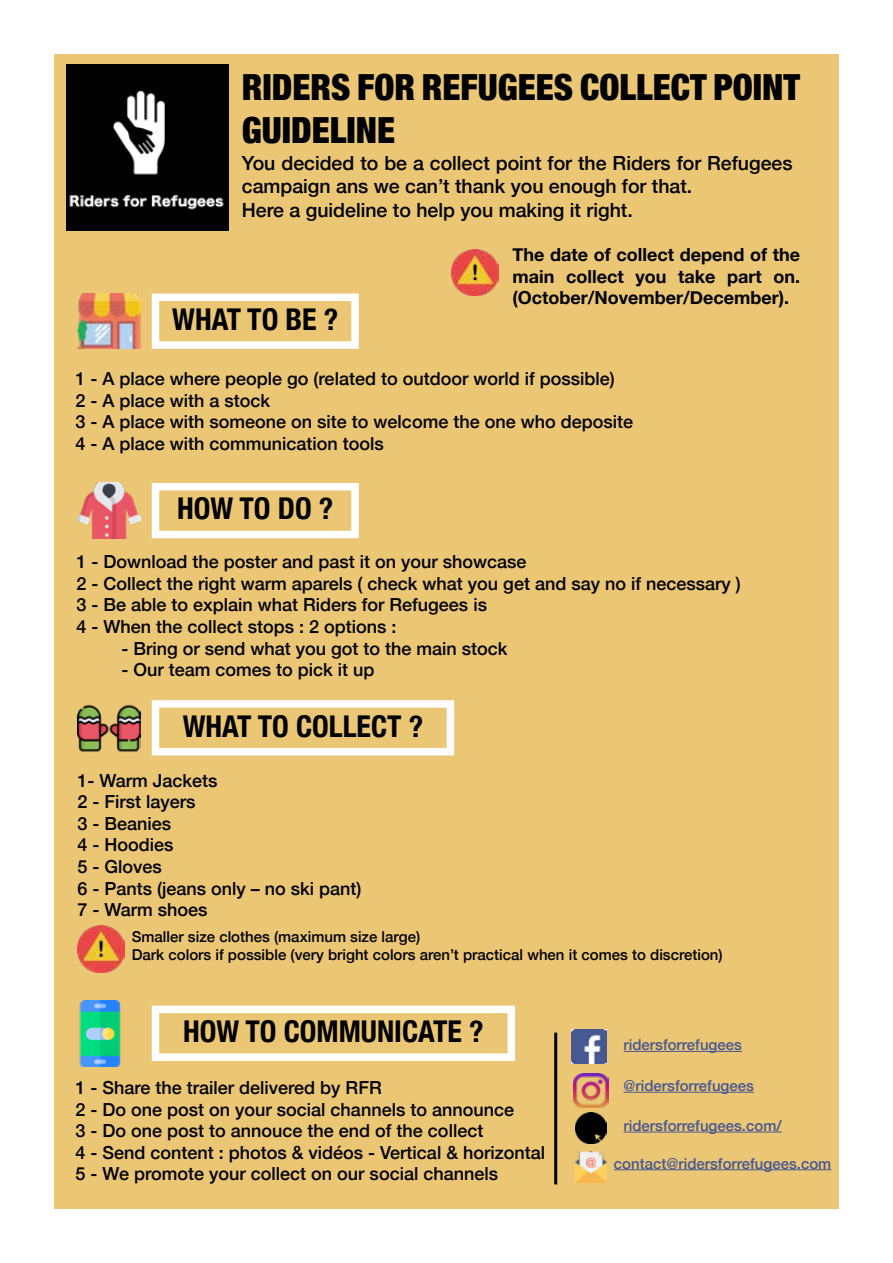
<style>
.page{position:relative;width:893px;height:1263px;background:#fff}
.page>*{position:absolute;margin:0;border:0;box-sizing:border-box;transform-origin:0 0}
.t1{font:900 condensed 36px/43.2px "Helvetica Neue";color:#000}
.t2{font:700 condensed 30px "Helvetica Neue";color:#000}
.t3{font:500 19.5px/23.4px "Helvetica Neue";color:#000}
.t4{font:500 18px/21.6px "Helvetica Neue";color:#000}
.t5{font:700 18px/21.6px "Helvetica Neue";color:#000;text-align:justify}
.t6{font:500 15px/18px "Helvetica Neue";color:#000}
.t7{font:500 15px "Helvetica Neue";color:#465792}
</style>
<div class="page">
<div style="left:54px;top:54px;width:785px;height:1155px;background:#eac675"></div>
<img style="left:67px;top:65px;width:162px;height:165px">
<div style="left:152px;top:483px;width:207px;height:55px;border:8px solid #fff"></div>
<div style="left:152px;top:1005px;width:363px;height:56px;border:8px solid #fff"></div>
<div style="left:152px;top:700px;width:302px;height:55px;border:8px solid #fff"></div>
<div style="left:152px;top:293px;width:207px;height:56px;border:8px solid #fff"></div>
<img style="left:77px;top:293px;width:64px;height:56px">
<img style="left:77px;top:483px;width:64px;height:55px">
<img style="left:77px;top:704px;width:64px;height:48px">
<img style="left:79px;top:1000px;width:42px;height:66px">
<img style="left:572px;top:1030px;width:34px;height:34px">
<img style="left:574px;top:1074px;width:34px;height:34px">
<img style="left:575px;top:1112px;width:32px;height:31px">
<img style="left:452px;top:249px;width:46px;height:47px">
<img style="left:77px;top:925px;width:47px;height:47px">
<hr style="left:624px;top:1051px;width:118px;height:1px;background:#465792">
<hr style="left:624px;top:1092px;width:130px;height:1px;background:#465792">
<hr style="left:624px;top:1132px;width:158px;height:1px;background:#465792">
<img style="left:575px;top:1151px;width:32px;height:31px">
<hr style="left:614px;top:1169px;width:217px;height:1px;background:#465792">
<hr style="left:554px;top:1032px;width:3px;height:152px;background:#000">
<h1 class="t1" style="left:242px;top:63px;width:560px">RIDERS FOR REFUGEES COLLECT POINT<br>GUIDELINE</h1>
<p class="t3" style="left:242px;top:150px;width:552px">You decided to be a collect point for the Riders for Refugees campaign ans we can’t thank you enough for that.<br>Here a guideline to help you making it right.</p>
<h2 class="t2" style="left:172px;top:294px;width:168px">WHAT TO BE ?</h2>
<p class="t5" style="left:512px;top:244px;width:289px">The date of collect depend of the main collect you take part on. (October/November/December).</p>
<p class="t4" style="left:75px;top:366px;width:559px">1 - A place where people go (related to outdoor world if possible)<br>2 - A place with a stock<br>3 - A place with someone on site to welcome the one who deposite 4 - A place with communication tools</p>
<h2 class="t2" style="left:177px;top:484px;width:158px">HOW TO DO ?</h2>
<p class="t4" style="left:76px;top:550px;width:666px">1 - Download the poster and past it on your showcase<br>2 - Collect the right warm aparels ( check what you get and say no if necessary )<br>3 - Be able to explain what Riders for Refugees is<br>4 - When the collect stops : 2 options :</p>
<p class="t4" style="left:121px;top:636px;width:388px">- Bring or send what you got to the main stock</p>
<p class="t4" style="left:121px;top:658px;width:255px">- Our team comes to pick it up</p>
<h2 class="t2" style="left:183px;top:701px;width:242px">WHAT TO COLLECT ?</h2>
<p class="t4" style="left:77px;top:768px;width:286px">1- Warm Jackets<br>2 - First layers<br>3 - Beanies<br>4 - Hoodies<br>5 - Gloves<br>6 - Pants (jeans only – no ski pant)<br>7 - Warm shoes</p>
<p class="t6" style="left:132px;top:927px;width:592px">Smaller size clothes (maximum size large)<br>Dark colors if possible (very bright colors aren’t practical when it comes to discretion)</p>
<h2 class="t2" style="left:183px;top:1006px;width:302px">HOW TO COMMUNICATE ?</h2>
<p class="t4" style="left:75px;top:1075px;width:471px">1 - Share the trailer delivered by RFR<br>2 - Do one post on your social channels to announce<br>3 - Do one post to annouce the end of the collect<br>4 - Send content : photos &amp; vidéos - Vertical &amp; horizontal 5 - We promote your collect on our social channels</p>
<p class="t7" style="left:624px;top:1033px;width:120px">ridersforrefugees</p>
<p class="t7" style="left:624px;top:1074px;width:132px">@ridersforrefugees</p>
<p class="t7" style="left:624px;top:1113px;width:160px">ridersforrefugees.com/</p>
<p class="t7" style="left:614px;top:1151px;width:219px">contact@ridersforrefugees.com</p>
</div>
